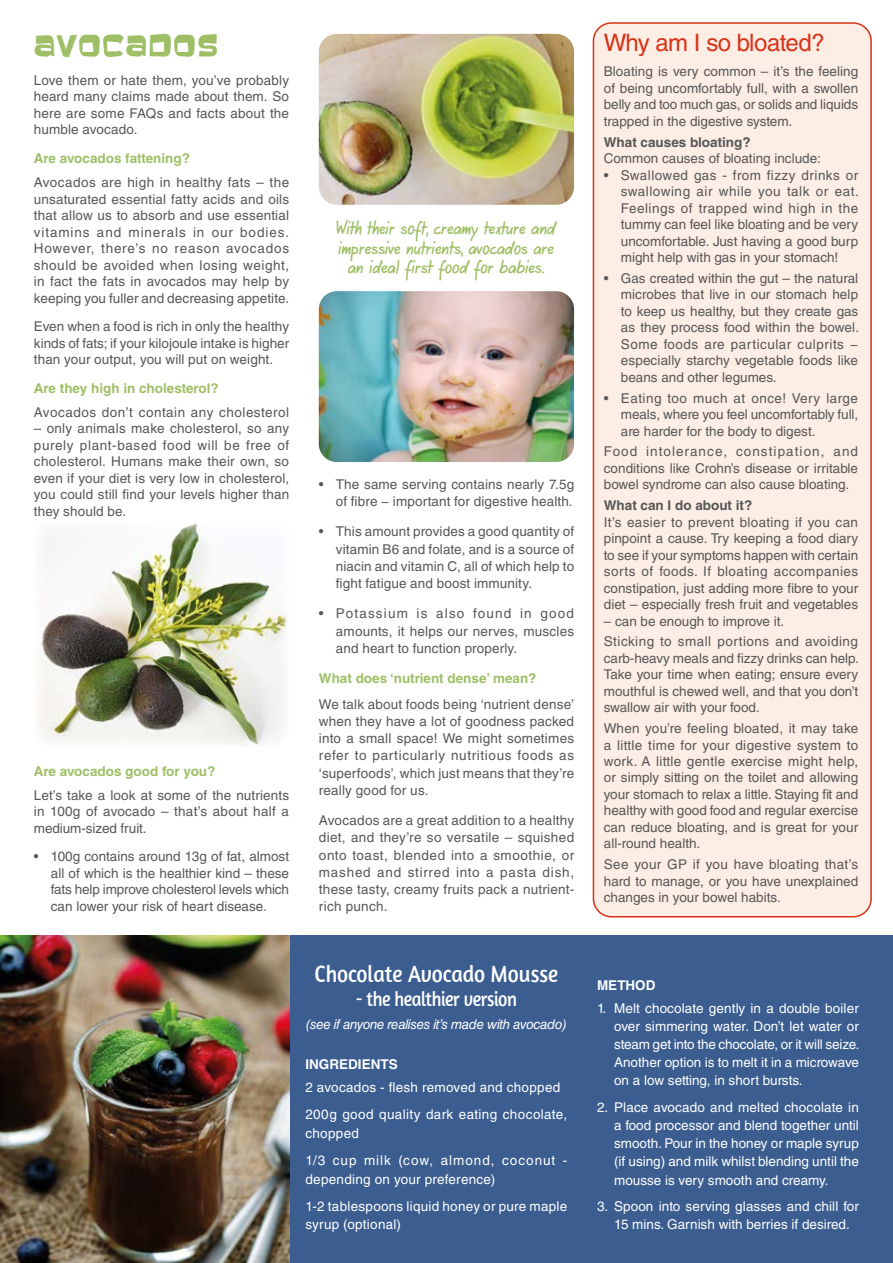
<style>
.page{position:relative;width:893px;height:1263px;background:#fff}
.page>*{position:absolute;margin:0;border:0;box-sizing:border-box;transform-origin:0 0}
.t1{font:27px "Baveuse";letter-spacing:.035em;color:#9fbf66}
.t2{font:24px "Amaranth";letter-spacing:-.005em;color:#fff;scale:.89 1}
.t3{font:24px "Helvetica LT Std";letter-spacing:-.02em;color:#d73316}
.t4{font:21px "Amaranth";letter-spacing:-.025em;color:#fff;scale:.86 1}
.t5{font:16.5px/19.5px "Agilo Handwriting";color:#9fbf66;text-align:center}
.t6{font:13.5px/16.5px "Helvetica LT Std";color:#575756;text-align:justify}
.t7{font:13.5px/18.1px "Helvetica LT Std";letter-spacing:.005em;color:#fff;text-align:justify}
.t8{font:700 13.5px "Helvetica LT Std";color:#9fbf66}
.t9{font:13.5px/20.7px "Helvetica LT Std";letter-spacing:.035em;color:#575756}
.t10{font:13.5px/27.2px "Helvetica LT Std";letter-spacing:.025em;color:#fff}
.t11{font:italic 13.5px "Helvetica LT Std";letter-spacing:-.03em;color:#fff}
.t12{font:700 13.5px "Helvetica LT Std";color:#575756}
.t13{font:13.5px/27.2px "Helvetica LT Std";letter-spacing:.07em;color:#fff}
.t14{font:700 13.5px "Helvetica LT Std";color:#fff}
</style>
<div class="page">
<div style="left:593px;top:23px;width:278px;height:894px;background:#fcede5;border-radius:18px"></div>
<div style="left:593px;top:22px;width:279px;height:895px;border:2px solid #d73316;border-radius:18px"></div>
<div style="left:0;top:936px;width:893px;height:327px;background:#3b5d8f"></div>
<img style="left:0;top:936px;width:289px;height:327px">
<img style="left:39px;top:523px;width:248px;height:222px">
<img style="left:319px;top:291px;width:255px;height:171px">
<img style="left:319px;top:34px;width:255px;height:171px">
<h1 class="t1" style="left:34px;top:29px;width:186px">AVOCADOS</h1>
<p class="t6" style="left:34px;top:72px;width:257px">Love them or hate them, you’ve probably heard many claims made about them. So here are some FAQs and facts about the humble avocado.</p>
<p class="t8" style="left:34px;top:150px;width:158px">Are avocados fattening?</p>
<p class="t6" style="left:34px;top:174px;width:257px">Avocados are high in healthy fats – the unsaturated essential fatty acids and oils that allow us to absorb and use essential vitamins and minerals in our bodies.<br>However, there’s no reason avocados should be avoided when losing weight, in fact the fats in avocados may help by keeping you fuller and decreasing appetite.</p>
<p class="t6" style="left:34px;top:318px;width:257px">Even when a food is rich in only the healthy kinds of fats; if your kilojoule intake is higher than your output, you will put on weight.</p>
<p class="t8" style="left:34px;top:380px;width:186px">Are they high in cholesterol?</p>
<p class="t9" style="left:34px;top:402px;width:257px">Avocados don’t contain any cholesterol</p>
<p class="t6" style="left:34px;top:420px;width:257px">– only animals make cholesterol, so any purely plant-based food will be free of cholesterol. Humans make their own, so even if your diet is very low in cholesterol, you could still find your levels higher than they should be.</p>
<p class="t8" style="left:34px;top:762px;width:183px">Are avocados good for you?</p>
<p class="t6" style="left:34px;top:787px;width:257px">Let’s take a look at some of the nutrients in 100g of avocado – that’s about half a medium-sized fruit.</p>
<p class="t6" style="left:51px;top:848px;width:240px;text-indent:-17px">• 100g contains around 13g of fat, almost all of which is the healthier kind – these fats help improve cholesterol levels which can lower your risk of heart disease.</p>
<p class="t5" style="left:337px;top:219px;width:221px">With their soft, creamy texture and impressive nutrients, avocados are an ideal first food for babies.</p>
<p class="t6" style="left:319px;top:476px;width:257px;line-height:17.2px;text-align:right">• The same serving contains nearly 7.5g of fibre − important for digestive health.</p>
<p class="t6" style="left:336px;top:523px;width:240px;line-height:17.2px;text-indent:-17px">• This amount provides a good quantity of vitamin B6 and folate, and is a source of niacin and vitamin C, all of which help to fight fatigue and boost immunity.</p>
<p class="t6" style="left:336px;top:605px;width:240px;line-height:17.2px;text-indent:-17px">• Potassium is also found in good amounts, it helps our nerves, muscles and heart to function properly.</p>
<p class="t8" style="left:319px;top:670px;width:219px">What does ‘nutrient dense’ mean?</p>
<p class="t6" style="left:319px;top:695px;width:257px;line-height:17.2px">We talk about foods being ‘nutrient dense’ when they have a lot of goodness packed into a small space! We might sometimes refer to particularly nutritious foods as ‘superfoods’, which just means that they’re really good for us.</p>
<p class="t6" style="left:319px;top:812px;width:257px;line-height:17.2px">Avocados are a great addition to a healthy diet, and they’re so versatile – squished onto toast, blended into a smoothie, or mashed and stirred into a pasta dish, these tasty, creamy fruits pack a nutrient&shy;rich punch.</p>
<h2 class="t2" style="left:315px;top:959px;width:275px">Chocolate Avocado Mousse</h2>
<h3 class="t4" style="left:356px;top:987px;width:189px">- the healthier version</h3>
<p class="t11" style="left:306px;top:1017px;width:262px">(see if anyone realises it’s made with avocado)</p>
<p class="t14" style="left:305px;top:1056px;width:94px">INGREDIENTS</p>
<p class="t10" style="left:305px;top:1074px;width:263px">2 avocados - flesh removed and chopped<br>200g good quality dark eating chocolate,</p>
<p class="t13" style="left:305px;top:1119px;width:263px">chopped<br>1/3 cup milk (cow, almond, coconut -</p>
<p class="t7" style="left:305px;top:1165px;width:263px;line-height:27.2px">depending on your preference)<br>1-2 tablespoons liquid honey or pure maple</p>
<p class="t7" style="left:305px;top:1215px;width:97px">syrup (optional)</p>
<h2 class="t3" style="left:604px;top:29px;width:222px">Why am I so bloated?</h2>
<p class="t6" style="left:604px;top:63px;width:256px">Bloating is very common – it’s the feeling of being uncomfortably full, with a swollen belly and too much gas, or solids and liquids trapped in the digestive system.</p>
<p class="t12" style="left:604px;top:134px;width:148px">What causes bloating?</p>
<p class="t6" style="left:604px;top:150px;width:219px">Common causes of bloating include:</p>
<p class="t6" style="left:621px;top:166px;width:240px;text-indent:-17px">• Swallowed gas - from fizzy drinks or swallowing air while you talk or eat.<br>Feelings of trapped wind high in the tummy can feel like bloating and be very uncomfortable. Just having a good burp might help with gas in your stomach!</p>
<p class="t6" style="left:621px;top:270px;width:240px;text-indent:-17px">• Gas created within the gut – the natural microbes that live in our stomach help to keep us healthy, but they create gas as they process food within the bowel.<br>Some foods are particular culprits − especially starchy vegetable foods like beans and other legumes.</p>
<p class="t6" style="left:621px;top:389px;width:239px;text-indent:-17px">• Eating too much at once! Very large meals, where you feel uncomfortably full, are harder for the body to digest.</p>
<p class="t6" style="left:604px;top:443px;width:256px">Food intolerance, constipation, and conditions like Crohn’s disease or irritable bowel syndrome can also cause bloating.</p>
<p class="t12" style="left:604px;top:497px;width:150px">What can I do about it?</p>
<p class="t6" style="left:604px;top:513px;width:256px">It’s easier to prevent bloating if you can pinpoint a cause. Try keeping a food diary to see if your symptoms happen with certain sorts of foods. If bloating accompanies constipation, just adding more fibre to your diet – especially fresh fruit and vegetables</p>
<p class="t9" style="left:604px;top:610px;width:256px">– can be enough to improve it.<br>Sticking to small portions and avoiding</p>
<p class="t6" style="left:604px;top:650px;width:257px">carb-heavy meals and fizzy drinks can help.<br>Take your time when eating; ensure every mouthful is chewed well, and that you don’t swallow air with your food.</p>
<p class="t6" style="left:604px;top:720px;width:256px">When you’re feeling bloated, it may take a little time for your digestive system to work. A little gentle exercise might help, or simply sitting on the toilet and allowing your stomach to relax a little. Staying fit and healthy with good food and regular exercise can reduce bloating, and is great for your all-round health.</p>
<p class="t6" style="left:604px;top:856px;width:256px">See your GP if you have bloating that’s hard to manage, or you have unexplained changes in your bowel habits.</p>
<p class="t14" style="left:597px;top:977px;width:60px">METHOD</p>
<p class="t7" style="left:614px;top:999px;width:247px;text-indent:-17px">1. Melt chocolate gently in a double boiler over simmering water. Don’t let water or steam get into the chocolate, or it will seize.<br>Another option is to melt it in a microwave on a low setting, in short bursts.</p>
<p class="t7" style="left:614px;top:1098px;width:246px;text-indent:-17px">2. Place avocado and melted chocolate in a food processor and blend together until smooth. Pour in the honey or maple syrup (if using) and milk whilst blending until the mousse is very smooth and creamy.</p>
<p class="t7" style="left:597px;top:1197px;width:263px;text-align:center">3. Spoon into serving glasses and chill for<br>15 mins. Garnish with berries if desired.</p>
</div>
